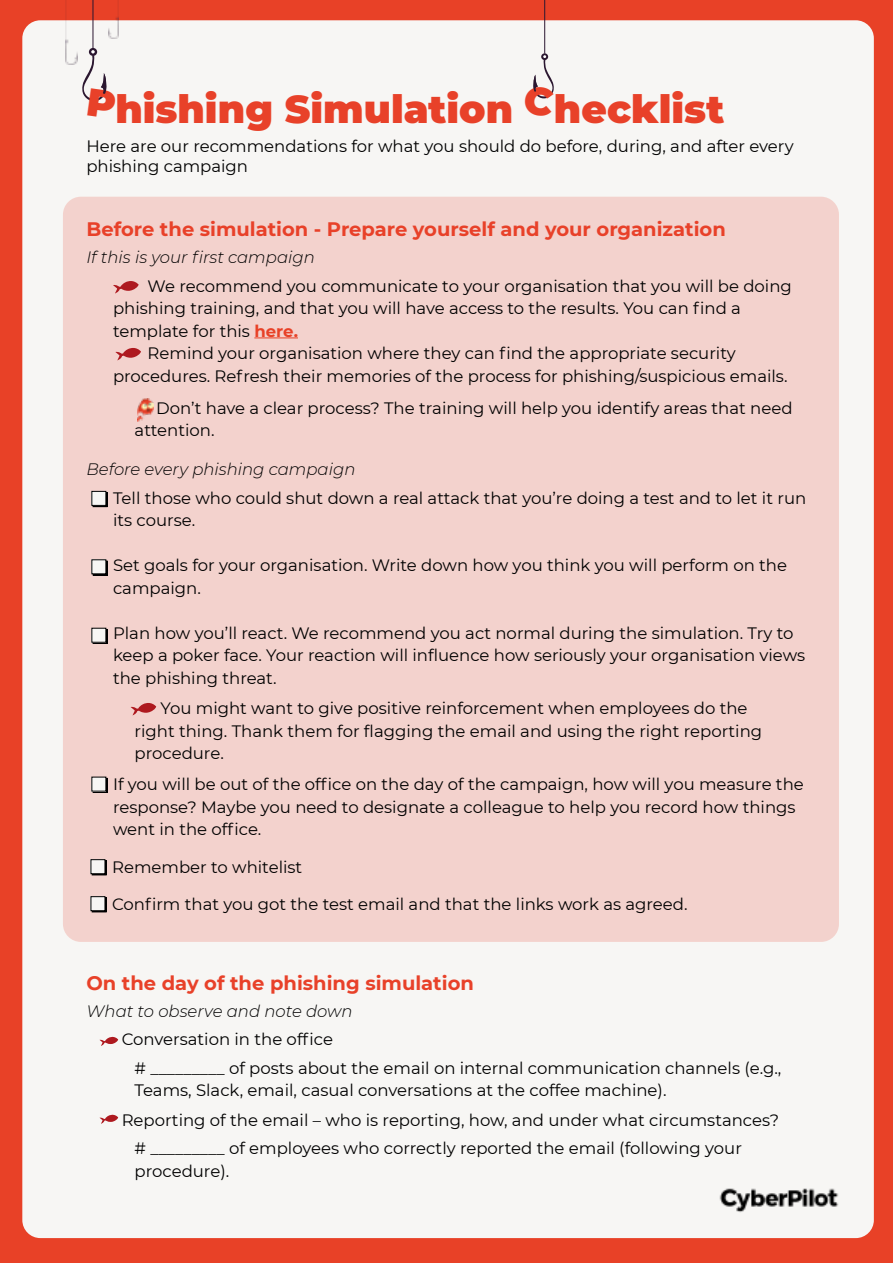
<style>
.page{position:relative;width:893px;height:1263px;background:#e84127}
.page>*{position:absolute;margin:0;border:0;box-sizing:border-box;transform-origin:0 0}
.t1{font:900 39px "Montserrat";color:#e84129}
.t2{font:700 19.5px "Montserrat";color:#e84129}
.t3{font:16.5px/22.5px "Montserrat";color:#000}
.t4{font:italic 300 16.5px "Montserrat";color:#000}
.s1{font-weight:700;color:#e84127}
</style>
<div class="page">
<div style="left:22px;top:20px;width:852px;height:1218px;background:#f7f6f4;border-radius:18px"></div>
<div style="left:63px;top:197px;width:776px;height:745px;background:#f3d2cd;border-radius:18px"></div>
<hr style="left:544px;top:0;width:1px;height:54px;background:#2b1730">
<div style="left:89px;top:48px;width:8px;height:8px;background:#2b1730;border-radius:50%"></div>
<hr style="left:93px;top:0;width:1px;height:48px;background:#2b1730">
<hr style="left:254px;top:337px;width:44px;height:1px;background:#e84127">
<div style="left:93px;top:492px;width:14px;height:15px;border:1px solid #000"></div>
<div style="left:92px;top:491px;width:14px;height:14px;background:#f7f6f4"></div>
<div style="left:91px;top:491px;width:15px;height:15px;border:1px solid #000"></div>
<div style="left:93px;top:561px;width:14px;height:14px;border:1px solid #000"></div>
<div style="left:92px;top:560px;width:14px;height:14px;background:#f7f6f4"></div>
<div style="left:93px;top:629px;width:14px;height:15px;border:1px solid #000"></div>
<div style="left:92px;top:628px;width:14px;height:14px;background:#f7f6f4"></div>
<div style="left:93px;top:778px;width:14px;height:15px;border:1px solid #000"></div>
<div style="left:92px;top:777px;width:14px;height:14px;background:#f7f6f4"></div>
<div style="left:92px;top:860px;width:15px;height:15px;border:1px solid #000"></div>
<div style="left:91px;top:860px;width:14px;height:14px;background:#f7f6f4"></div>
<div style="left:91px;top:859px;width:14px;height:15px;border:1px solid #000"></div>
<div style="left:92px;top:897px;width:15px;height:15px;border:1px solid #000"></div>
<div style="left:91px;top:897px;width:14px;height:14px;background:#f7f6f4"></div>
<div style="left:91px;top:896px;width:14px;height:15px;border:1px solid #000"></div>
<img style="left:719px;top:1188px;width:120px;height:25px">
<img style="left:66px;top:20px;width:12px;height:45px">
<img style="left:108px;top:16px;width:10px;height:22px">
<svg style="left:131px;top:703px;width:25px;height:12px"></svg>
<svg style="left:113px;top:281px;width:26px;height:12px"></svg>
<svg style="left:115px;top:348px;width:26px;height:12px"></svg>
<svg style="left:99px;top:1037px;width:19px;height:9px"></svg>
<svg style="left:99px;top:1114px;width:19px;height:10px"></svg>
<img style="left:137px;top:398px;width:17px;height:24px">
<svg style="left:533px;top:55px;width:21px;height:44px"></svg>
<svg style="left:82px;top:50px;width:25px;height:52px"></svg>
<h1 class="t1" style="left:115px;top:80px;width:399px">hishing Simulation</h1>
<h1 class="t1" style="left:554px;top:80px;width:172px">hecklist</h1>
<p class="t3" style="left:86px;top:136px;width:709px;line-height:19.8px">Here are our recommendations for what you should do before, during, and after every phishing campaign</p>
<p class="t2" style="left:86px;top:215px;width:641px">Before the simulation - Prepare yourself and your organization</p>
<p class="t4" style="left:86px;top:246px;width:230px">If this is your first campaign</p>
<p class="t3" style="left:148px;top:274px;width:646px">We recommend you communicate to your organisation that you will be doing</p>
<p class="t3" style="left:113px;top:296px;width:629px">phishing training, and that you will have access to the results. You can find a</p>
<p class="t3" style="left:113px;top:319px;width:186px">template for this <span class="s1">here.</span></p>
<p class="t3" style="left:148px;top:341px;width:590px">Remind your organisation where they can find the appropriate security</p>
<p class="t3" style="left:113px;top:364px;width:676px">procedures. Refresh their memories of the process for phishing/suspicious emails.</p>
<p class="t3" style="left:135px;top:396px;width:659px;text-indent:22px">Don’t have a clear process? The training will help you identify areas that need attention.</p>
<p class="t4" style="left:86px;top:458px;width:270px">Before every phishing campaign</p>
<p class="t3" style="left:113px;top:486px;width:695px">Tell those who could shut down a real attack that you’re doing a test and to let it run its course.</p>
<p class="t3" style="left:113px;top:554px;width:675px">Set goals for your organisation. Write down how you think you will perform on the campaign.</p>
<p class="t3" style="left:113px;top:621px;width:694px">Plan how you’ll react. We recommend you act normal during the simulation. Try to keep a poker face. Your reaction will influence how seriously your organisation views the phishing threat.</p>
<p class="t3" style="left:135px;top:697px;width:629px;text-indent:26px">You might want to give positive reinforcement when employees do the right thing. Thank them for flagging the email and using the right reporting procedure.</p>
<p class="t3" style="left:113px;top:772px;width:692px">If you will be out of the office on the day of the campaign, how will you measure the response? Maybe you need to designate a colleague to help you record how things went in the office.</p>
<p class="t3" style="left:112px;top:855px;width:192px">Remember to whitelist</p>
<p class="t3" style="left:112px;top:892px;width:577px">Confirm that you got the test email and that the links work as agreed.</p>
<p class="t2" style="left:86px;top:968px;width:389px">On the day of the phishing simulation</p>
<p class="t4" style="left:86px;top:1000px;width:268px">What to observe and note down</p>
<p class="t3" style="left:122px;top:1028px;width:213px">Conversation in the office</p>
<p class="t3" style="left:135px;top:1056px;width:648px"># _________ of posts about the email on internal communication channels (e.g.,<br>Teams, Slack, email, casual conversations at the coffee machine).</p>
<p class="t3" style="left:122px;top:1108px;width:659px">Reporting of the email – who is reporting, how, and under what circumstances?</p>
<p class="t3" style="left:135px;top:1136px;width:609px"># _________ of employees who correctly reported the email (following your procedure).</p>
</div>
